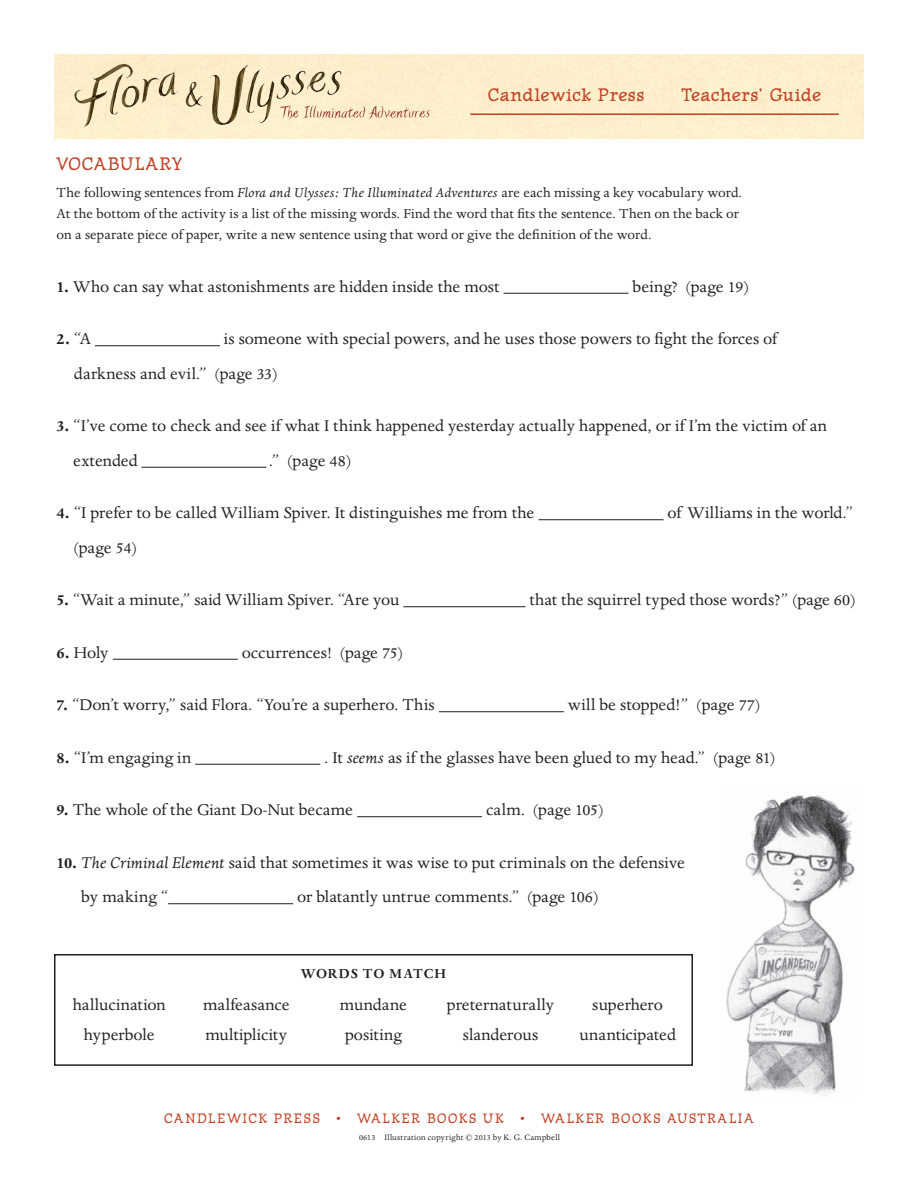
<style>
.page{position:relative;width:918px;height:1188px;background:#fff}
.page>*{position:absolute;margin:0;border:0;box-sizing:border-box;transform-origin:0 0}
.t1{font:18px/30px "Dante";color:#231f20}
.t2{font:18px "Journal Text M Bold";letter-spacing:.025em;color:#c24125}
.t3{font:18px "Journal Text M Bold";letter-spacing:.055em;color:#c24125}
.t4{font:700 18px "Dante";color:#231f20}
.t5{font:15px/21px "Dante";letter-spacing:.01em;color:#231f20}
.t6{font:700 15px "Dante";letter-spacing:.05em;color:#231f20}
.t7{font:13.5px "Journal Text M Bold";letter-spacing:.185em;color:#c24125}
.t8{font:9px "Dante";letter-spacing:.025em;color:#231f20}
.s1{font-style:italic}
.s2{font-weight:700}
.s3{font-weight:400}
</style>
<div class="page">
<img style="left:73px;top:62px;width:360px;height:67px">
<img style="left:726px;top:795px;width:129px;height:300px">
<hr style="left:470px;top:113px;width:369px;height:2px;background:#c24125">
<hr style="left:504px;top:293px;width:125px;height:1px;background:#231f20">
<hr style="left:95px;top:345px;width:125px;height:1px;background:#231f20">
<hr style="left:142px;top:467px;width:125px;height:1px;background:#231f20">
<hr style="left:539px;top:519px;width:125px;height:1px;background:#231f20">
<hr style="left:403px;top:606px;width:123px;height:1px;background:#231f20">
<hr style="left:113px;top:659px;width:125px;height:1px;background:#231f20">
<hr style="left:439px;top:711px;width:125px;height:1px;background:#231f20">
<hr style="left:195px;top:764px;width:125px;height:1px;background:#231f20">
<hr style="left:357px;top:816px;width:125px;height:1px;background:#231f20">
<hr style="left:168px;top:903px;width:125px;height:1px;background:#231f20">
<div style="left:54px;top:954px;width:639px;height:112px;border:2px solid #231f20"></div>
<p class="t2" style="left:488px;top:85px;width:174px">CANDLEWICK PRESS T</p>
<p class="t2" style="left:691px;top:85px;width:132px">EACHERS’ GUIDE</p>
<p class="t3" style="left:57px;top:154px;width:127px">VOCABU LARY</p>
<p class="t5" style="left:57px;top:183px;width:687px">The following sentences from <span class="s1">Flora and Ulysses: The Illuminated Adventures</span> are each missing a key vocabulary word.<br>At the bottom of the activity is a list of the missing words. Find the word that fits the sentence. Then on the back or on a separate piece of paper, write a new sentence using that word or give the definition of the word.</p>
<p class="t1" style="left:57px;top:272px;width:444px"><span class="s2">1.</span> Who can say what astonishments are hidden inside the most</p>
<p class="t1" style="left:633px;top:272px;width:118px">being? (page 19)</p>
<p class="t4" style="left:57px;top:329px;width:36px">2. <span class="s3">“A</span></p>
<p class="t1" style="left:74px;top:322px;width:705px;line-height:34.5px;text-indent:150px">is someone with special powers, and he uses those powers to fight the forces of darkness and evil.” (page 33)</p>
<p class="t1" style="left:73px;top:409px;width:755px;line-height:34.5px;text-indent:-17px"><span class="s2">3.</span> “I’ve come to check and see if what I think happened yesterday actually happened, or if I’m the victim of an extended</p>
<p class="t1" style="left:269px;top:446px;width:84px">.” (page 48)</p>
<p class="t1" style="left:57px;top:498px;width:479px"><span class="s2">4.</span> “I prefer to be called William Spiver. It distinguishes me from the</p>
<p class="t1" style="left:668px;top:498px;width:187px">of Williams in the world.”</p>
<p class="t1" style="left:74px;top:533px;width:65px">(page 54)</p>
<p class="t1" style="left:57px;top:585px;width:344px"><span class="s2">5.</span> “Wait a minute,” said William Spiver. “Are you</p>
<p class="t1" style="left:529px;top:585px;width:328px">that the squirrel typed those words?” (page 60)</p>
<p class="t1" style="left:57px;top:638px;width:54px"><span class="s2">6.</span> Holy</p>
<p class="t1" style="left:242px;top:638px;width:163px">occurrences! (page 75)</p>
<p class="t1" style="left:57px;top:690px;width:380px"><span class="s2">7.</span> “Don’t worry,” said Flora. “You’re a superhero. This</p>
<p class="t1" style="left:568px;top:690px;width:194px">will be stopped!” (page 77)</p>
<p class="t1" style="left:57px;top:743px;width:136px"><span class="s2">8.</span> “I’m engaging in</p>
<p class="t1" style="left:324px;top:743px;width:452px">. It <span class="s1">seems</span> as if the glasses have been glued to my head.” (page 81)</p>
<p class="t1" style="left:57px;top:796px;width:298px"><span class="s2">9.</span> The whole of the Giant Do-Nut became</p>
<p class="t1" style="left:486px;top:796px;width:119px">calm. (page 105)</p>
<p class="t1" style="left:81px;top:846px;width:605px;line-height:34.5px;text-indent:-25px"><span class="s2">10.</span> <span class="s1">The Criminal Element</span> said that sometimes it was wise to put criminals on the defensive by making “</p>
<p class="t1" style="left:297px;top:883px;width:303px">or blatantly untrue comments.” (page 106)</p>
<p class="t6" style="left:301px;top:965px;width:147px">WORDS TO MATCH</p>
<p class="t1" style="left:73px;top:991px;width:95px;text-align:center">hallucination hyperbole</p>
<p class="t1" style="left:203px;top:991px;width:88px">malfeasance multiplicity</p>
<p class="t1" style="left:340px;top:991px;width:69px">mundane positing</p>
<p class="t1" style="left:447px;top:991px;width:109px;text-align:center">preternaturally slanderous</p>
<p class="t1" style="left:580px;top:991px;width:98px;text-align:center">superhero unanticipated</p>
<p class="t7" style="left:164px;top:1111px;width:337px">CANDLEWICK PRESS • WALKER BOOKS UK</p>
<p class="t7" style="left:520px;top:1111px;width:233px">• WALKER BOOKS AUSTRALIA</p>
<p class="t8" style="left:359px;top:1133px;width:203px">0613 Illustration copyright © 2013 by K. G. Campbell</p>
</div>
